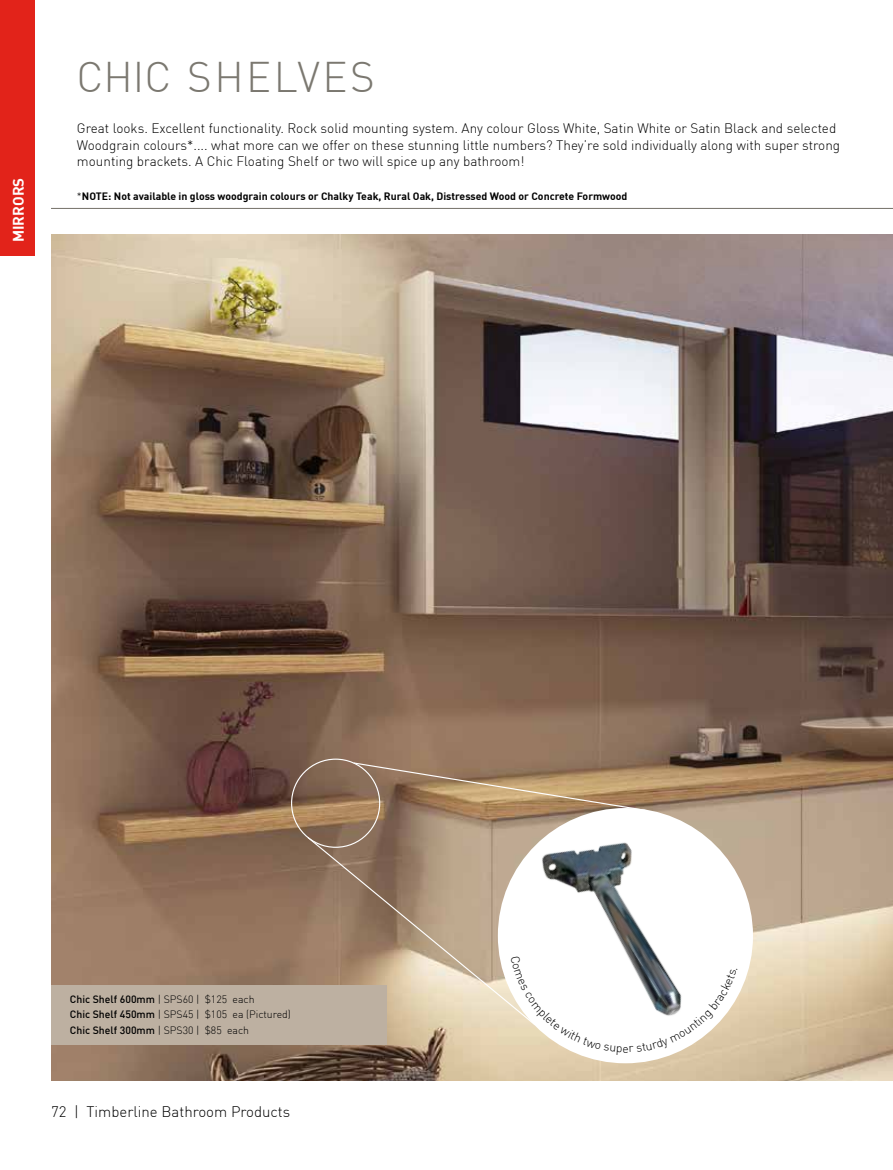
<style>
.page{position:relative;width:893px;height:1170px;background:#fff}
.page>*{position:absolute;margin:0;border:0;box-sizing:border-box;transform-origin:0 0}
.t1{font:300 42px "DIN";letter-spacing:.06em;color:#7b7870}
.t2{font:300 15px "DIN";color:#000}
.t3{font:700 15px "DIN";color:#fff}
.t4{font:300 13.5px/16.2px "DIN";color:#000}
.t5{font:700 10.5px "DIN";color:#000}
.t6{font:300 10.5px/15.3px "DIN";color:#000}
.s1{font-weight:300}
.s2{font-weight:500}
</style>
<div class="page">
<div style="left:0;top:0;width:34px;height:255px;background:#e2231a"></div>
<hr style="left:51px;top:208px;width:842px;height:1px;background:#7b7870">
<img style="left:51px;top:234px;width:842px;height:846px">
<div style="left:51px;top:984px;width:336px;height:60px;background:#bdb0a1"></div>
<div style="left:498px;top:808px;width:255px;height:255px;background:#fff;border-radius:50%"></div>
<img style="left:524px;top:808px;width:210px;height:147px">
<svg style="left:306px;top:835px;width:231px;height:191px"></svg>
<svg style="left:352px;top:761px;width:295px;height:50px"></svg>
<svg style="left:511px;top:955px;width:226px;height:100px"></svg>
<p class="t3" style="left:9px;top:242px;width:66px;rotate:-90deg">MIRRORS</p>
<h1 class="t1" style="left:77px;top:51px;width:300px">CHIC SHELVES</h1>
<p class="t4" style="left:77px;top:120px;width:765px">Great looks. Excellent functionality. Rock solid mounting system. Any colour Gloss White, Satin White or Satin Black and selected woodgrain colours*.... what more can we offer on these stunning little numbers? They’re sold individually along with super strong mounting brackets. A Chic floating Shelf or two will spice up any bathroom!</p>
<p class="t5" style="left:77px;top:189px;width:552px"><span class="s1">*</span>NOTE: Not available in gloss woodgrain colours or Chalky Teak, Rural Oak, Distressed Wood or Concrete Formwood</p>
<p class="t6" style="left:70px;top:991px;width:223px"><span class="s2">Chic Shelf 600mm</span> | SPS60 | $125 each<br><span class="s2">Chic Shelf 450mm</span> | SPS45 | $105 ea (Pictured)<br><span class="s2">Chic Shelf 300mm</span> | SPS30 | $85 each</p>
<p class="t2" style="left:51px;top:1102px;width:241px">72 | Timberline Bathroom Products</p>
</div>
